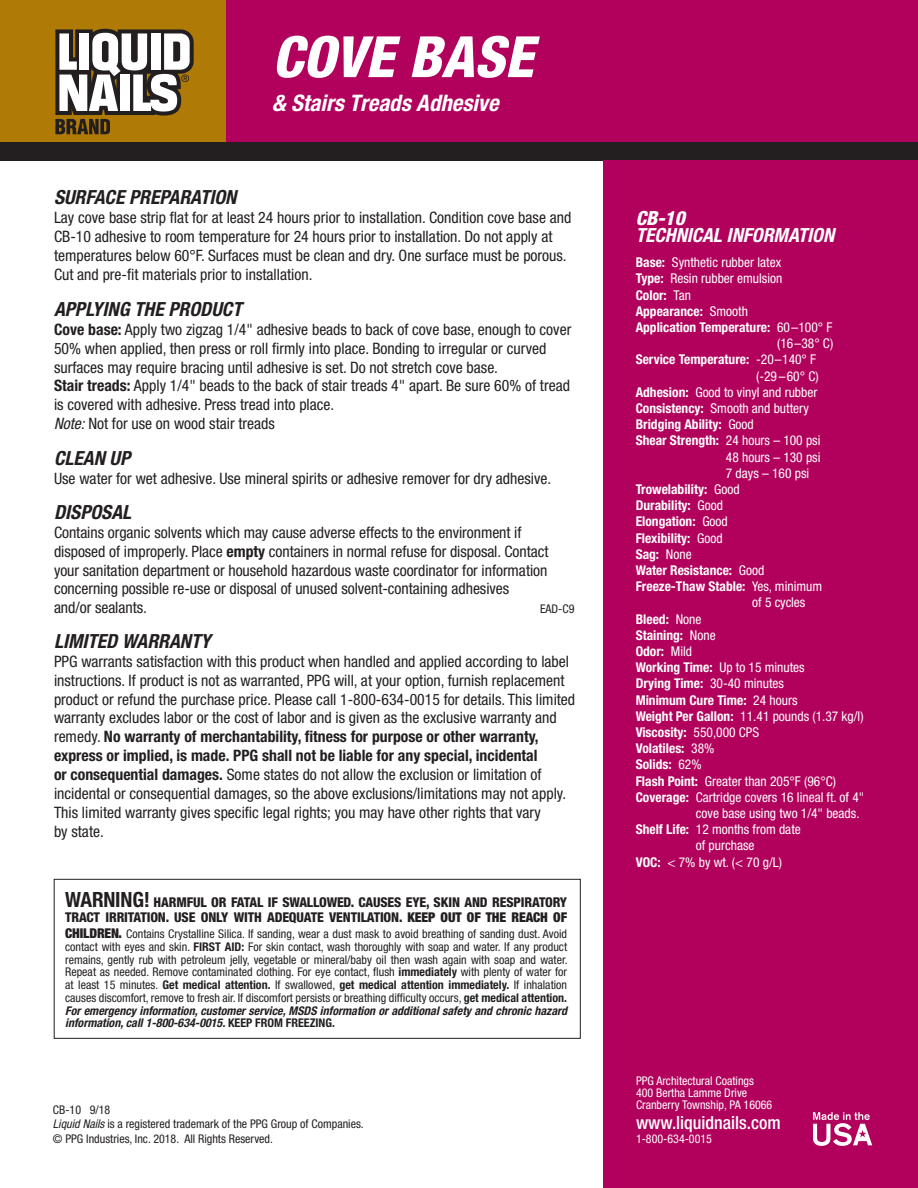
<style>
.page{position:relative;width:918px;height:1188px;background:#fff}
.page>*{position:absolute;margin:0;border:0;box-sizing:border-box;transform-origin:0 0}
.t1{font:italic 800 condensed 57px "Helvetica Neue";color:#fff}
.t2{font:italic 700 condensed 22.8px "Helvetica Neue";color:#fff}
.Paragraph_Header{font:italic 700 condensed 19.5px "Helvetica Neue";color:#231f20}
.Paragraph_Header-2{font:italic 700 condensed 19.5px "Helvetica Neue";color:#fff}
.Tech_Info_Head{font:italic 800 condensed 19.5px "Helvetica Neue";color:#fff}
.t3{font:500 condensed 18px "Helvetica Neue";color:#fff}
.t4{font:condensed 15.75px/18.9px "Helvetica Neue";color:#231f20}
.Tech_Info_Copy{font:condensed 13.5px/16.2px "Helvetica Neue";color:#fff}
.Tech_Info_Copy-2{font:700 condensed 13.5px/16.2px "Helvetica Neue";color:#fff;text-align:right}
.t5{font:800 condensed 13.5px/15.8px "Helvetica Neue";letter-spacing:-.01em;color:#231f20}
.t6{font:condensed 12px/12.8px "Helvetica Neue";color:#231f20;text-align:justify}
.t7{font:condensed 12px "Helvetica Neue";color:#fff}
.s1{font-weight:700}
.s2{font-style:italic}
.s3{font-weight:700;font-size:21px}
.s4{font-weight:900}
.s5{font-weight:900;font-size:13.5px}
.s6{font-weight:700;font-style:italic}
.s7{font-weight:400}
</style>
<div class="page">
<div style="left:0;top:118px;width:918px;height:42px;background:#231f20"></div>
<div style="left:0;top:0;width:918px;height:142px;background:#b07a07"></div>
<div style="left:603px;top:160px;width:315px;height:1028px;background:#b1015c"></div>
<div style="left:226px;top:0;width:692px;height:142px;background:#b1015c"></div>
<div style="left:54px;top:879px;width:526px;height:160px;border:1px solid #231f20"></div>
<svg style="left:55px;top:29px;width:139px;height:105px"></svg>
<svg style="left:813px;top:1112px;width:59px;height:34px"></svg>
<p class="t1" style="left:272px;top:22px;width:263px">COVE BASE</p>
<p class="t2" style="left:272px;top:89px;width:228px">&amp; Stairs Treads Adhesive</p>
<p class="Paragraph_Header" style="left:54px;top:185px;width:184px">SURFACE PREPARATION</p>
<p class="t4" style="left:54px;top:208px;width:519px">Lay cove base strip flat for at least 24 hours prior to installation. Condition cove base and CB-10 adhesive to room temperature for 24 hours prior to installation. Do not apply at temperatures below 60°F. Surfaces must be clean and dry. One surface must be porous.<br>Cut and pre-fit materials prior to installation.</p>
<p class="Paragraph_Header" style="left:54px;top:297px;width:189px">APPLYING THE PRODUCT</p>
<p class="t4" style="left:54px;top:320px;width:519px"><span class="s1">Cove base:</span> Apply two zigzag 1/4" adhesive beads to back of cove base, enough to cover<br>50% when applied, then press or roll firmly into place. Bonding to irregular or curved surfaces may require bracing until adhesive is set. Do not stretch cove base.</p>
<p class="t4" style="left:54px;top:376px;width:517px"><span class="s1">Stair treads:</span> Apply 1/4" beads to the back of stair treads 4" apart. Be sure 60% of tread is covered with adhesive. Press tread into place.<br><span class="s2">Note:</span> Not for use on wood stair treads</p>
<p class="Paragraph_Header" style="left:54px;top:447px;width:78px">CLEAN UP</p>
<p class="t4" style="left:54px;top:469px;width:499px">Use water for wet adhesive. Use mineral spirits or adhesive remover for dry adhesive.</p>
<p class="Paragraph_Header" style="left:54px;top:500px;width:79px">DISPOSAL</p>
<p class="t4" style="left:54px;top:523px;width:496px">Contains organic solvents which may cause adverse effects to the environment if disposed of improperly. Place <span class="s1">empty</span> containers in normal refuse for disposal. Contact your sanitation department or household hazardous waste coordinator for information concerning possible re-use or disposal of unused solvent-containing adhesives and/or sealants.</p>
<p class="t6" style="left:540px;top:603px;width:36px">EAD-C9</p>
<p class="Paragraph_Header" style="left:54px;top:629px;width:158px">LIMITED WARRANTY</p>
<p class="t4" style="left:54px;top:652px;width:523px">PPG warrants satisfaction with this product when handled and applied according to label instructions. If product is not as warranted, PPG will, at your option, furnish replacement product or refund the purchase price. Please call 1-800-634-0015 for details. This limited warranty excludes labor or the cost of labor and is given as the exclusive warranty and remedy. <span class="s1">No warranty of merchantability, fitness for purpose or other warranty, express or implied, is made. PPG shall not be liable for any special, incidental<br>or consequential damages.</span> Some states do not allow the exclusion or limitation of incidental or consequential damages, so the above exclusions/limitations may not apply.<br>This limited warranty gives specific legal rights; you may have other rights that vary<br>by state.</p>
<p class="t5" style="left:65px;top:894px;width:504px"><span class="s3">WARNING!</span> HARMFUL OR FATAL IF SWALLOWED. CAUSES EYE, SKIN AND RESPIRATORY<br>TRACT IRRITATION. USE ONLY WITH ADEQUATE VENTILATION. <span class="s4">KEEP OUT OF THE REACH OF</span></p>
<p class="t6" style="left:65px;top:927px;width:504px"><span class="s5">CHILDREN.</span> Contains Crystalline Silica. If sanding, wear a dust mask to avoid breathing of sanding dust. Avoid contact with eyes and skin. <span class="s1">FIRST AID:</span> For skin contact, wash thoroughly with soap and water. If any product remains, gently rub with petroleum jelly, vegetable or mineral/baby oil then wash again with soap and water.<br>Repeat as needed. Remove contaminated clothing. For eye contact, flush <span class="s1">immediately</span> with plenty of water for at least 15 minutes. <span class="s1">Get medical attention.</span> If swallowed, <span class="s1">get medical attention immediately.</span> If inhalation causes discomfort, remove to fresh air. If discomfort persists or breathing difficulty occurs, <span class="s1">get medical attention.<br></span><span class="s6">For emergency information, customer service, MSDS information or additional safety and chronic hazard information, call 1-800-634-0015.</span> <span class="s1">KEEP FROM FREEZING.</span></p>
<p class="t6" style="left:53px;top:1102px;width:312px;line-height:14.4px;text-align:left">CB-10 9/18<br><span class="s2">Liquid Nails</span> is a registered trademark of the PPG Group of Companies. © PPG Industries, Inc. 2018. All Rights Reserved.</p>
<p class="Tech_Info_Head" style="left:636px;top:206px;width:51px">CB-10</p>
<p class="Paragraph_Header-2" style="left:636px;top:224px;width:200px">TECHNICAL INFORMATION</p>
<p class="Tech_Info_Copy" style="left:636px;top:254px;width:147px"><span class="s1">Base:</span> Synthetic rubber latex</p>
<p class="Tech_Info_Copy" style="left:636px;top:270px;width:148px"><span class="s1">Type:</span> Resin rubber emulsion</p>
<p class="Tech_Info_Copy-2" style="left:636px;top:286px;width:57px">Color: <span class="s7">Tan</span></p>
<p class="Tech_Info_Copy-2" style="left:636px;top:303px;width:114px">Appearance: <span class="s7">Smooth</span></p>
<p class="Tech_Info_Copy-2" style="left:636px;top:319px;width:199px">Application Temperature: <span class="s7">60 –100° F (16–38° C)</span></p>
<p class="Tech_Info_Copy-2" style="left:636px;top:351px;width:184px">Service Temperature: <span class="s7">-20–140° F (-29 –60° C)</span></p>
<p class="Tech_Info_Copy" style="left:636px;top:384px;width:183px"><span class="s1">Adhesion:</span> Good to vinyl and rubber</p>
<p class="Tech_Info_Copy" style="left:636px;top:400px;width:175px"><span class="s1">Consistency:</span> Smooth and buttery</p>
<p class="Tech_Info_Copy-2" style="left:636px;top:416px;width:120px">Bridging Ability: <span class="s7">Good</span></p>
<p class="Tech_Info_Copy" style="left:726px;top:432px;width:96px;text-align:justify;text-indent:-90px"><span class="s1">Shear Strength:</span> 24 hours – 100 psi 48 hours – 130 psi 7 days – 160 psi</p>
<p class="Tech_Info_Copy-2" style="left:636px;top:481px;width:105px">Trowelability: <span class="s7">Good</span></p>
<p class="Tech_Info_Copy-2" style="left:636px;top:497px;width:89px">Durability: <span class="s7">Good</span></p>
<p class="Tech_Info_Copy-2" style="left:636px;top:513px;width:94px">Elongation: <span class="s7">Good</span></p>
<p class="Tech_Info_Copy-2" style="left:636px;top:529px;width:89px">Flexibility: <span class="s7">Good</span></p>
<p class="Tech_Info_Copy-2" style="left:636px;top:546px;width:57px">Sag: <span class="s7">None</span></p>
<p class="Tech_Info_Copy-2" style="left:636px;top:562px;width:130px">Water Resistance: <span class="s7">Good</span></p>
<p class="Tech_Info_Copy" style="left:752px;top:578px;width:71px;text-indent:-117px"><span class="s1">Freeze-Thaw Stable:</span> Yes, minimum of 5 cycles</p>
<p class="Tech_Info_Copy-2" style="left:636px;top:610px;width:67px">Bleed: <span class="s7">None</span></p>
<p class="Tech_Info_Copy-2" style="left:636px;top:627px;width:81px">Staining: <span class="s7">None</span></p>
<p class="Tech_Info_Copy-2" style="left:636px;top:643px;width:58px">Odor: <span class="s7">Mild</span></p>
<p class="Tech_Info_Copy" style="left:636px;top:659px;width:171px"><span class="s1">Working Time:</span> Up to 15 minutes</p>
<p class="Tech_Info_Copy" style="left:636px;top:675px;width:150px"><span class="s1">Drying Time:</span> 30-40 minutes</p>
<p class="Tech_Info_Copy-2" style="left:636px;top:691px;width:163px">Minimum Cure Time: <span class="s7">24 hours</span></p>
<p class="Tech_Info_Copy" style="left:636px;top:708px;width:229px"><span class="s1">Weight Per Gallon:</span> 11.41 pounds (1.37 kg/l)</p>
<p class="Tech_Info_Copy-2" style="left:636px;top:724px;width:125px">Viscosity: <span class="s7">550,000 CPS</span></p>
<p class="Tech_Info_Copy-2" style="left:636px;top:740px;width:80px">Volatiles: <span class="s7">38%</span></p>
<p class="Tech_Info_Copy-2" style="left:636px;top:756px;width:67px">Solids: <span class="s7">62%</span></p>
<p class="Tech_Info_Copy" style="left:636px;top:773px;width:202px"><span class="s1">Flash Point:</span> Greater than 205°F (96°C)</p>
<p class="Tech_Info_Copy" style="left:696px;top:789px;width:170px;text-indent:-60px"><span class="s1">Coverage:</span> Cartridge covers 16 lineal ft. of 4" cove base using two 1/4" beads.</p>
<p class="Tech_Info_Copy" style="left:696px;top:821px;width:107px;text-indent:-60px"><span class="s1">Shelf Life:</span> 12 months from date of purchase</p>
<p class="Tech_Info_Copy" style="left:636px;top:854px;width:148px"><span class="s1">VOC:</span> &lt; 7% by wt. (&lt; 70 g/L)</p>
<p class="t7" style="left:636px;top:1074px;width:120px">PPG Architectural Coatings</p>
<p class="t7" style="left:636px;top:1086px;width:113px">400 Bertha Lamme Drive</p>
<p class="t7" style="left:636px;top:1098px;width:138px">Cranberry Township, PA 16066</p>
<p class="t3" style="left:636px;top:1112px;width:146px">www.liquidnails.com</p>
<p class="t7" style="left:636px;top:1132px;width:78px">1-800-634-0015</p>
</div>
